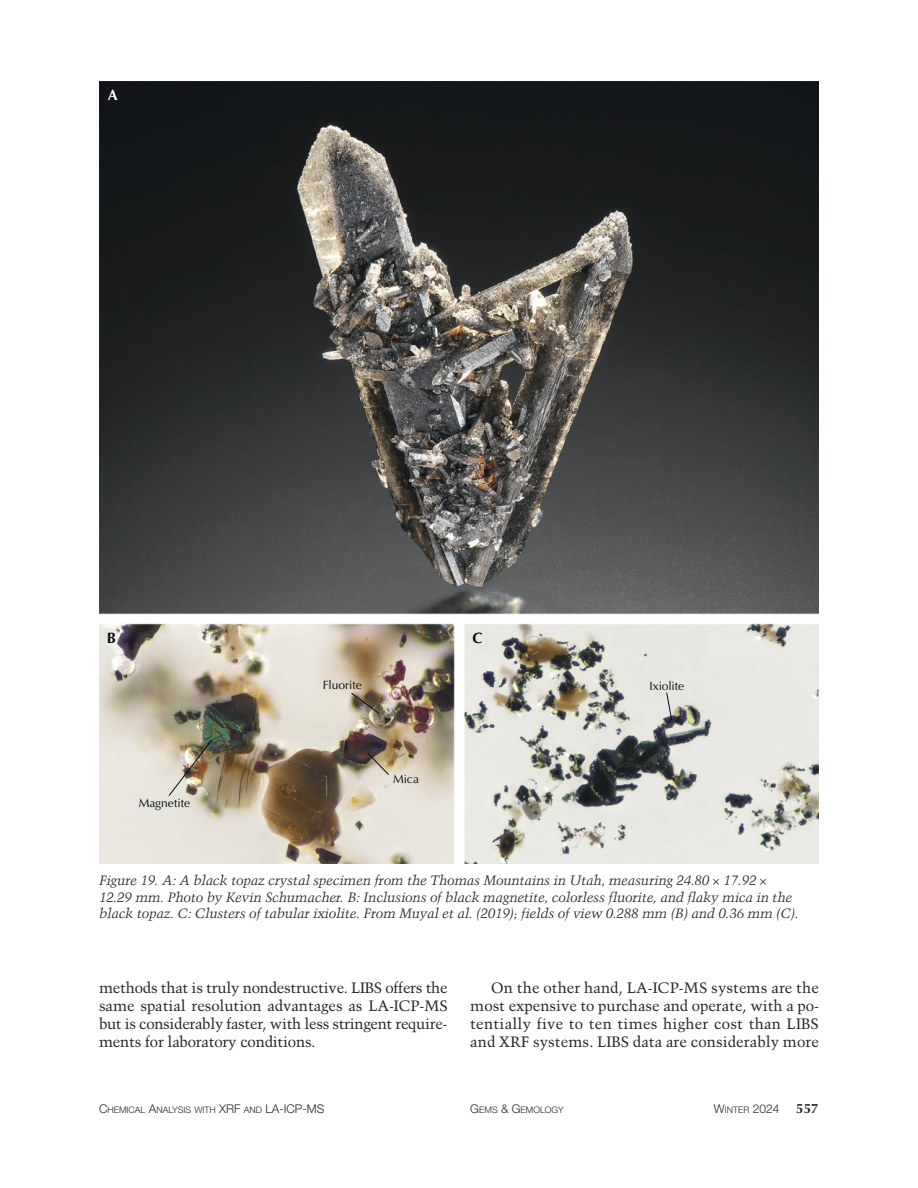
<style>
.page{position:relative;width:918px;height:1188px;background:#fff}
.page>*{position:absolute;margin:0;border:0;box-sizing:border-box;transform-origin:0 0}
.t1{font:15px/18px "Trump Mediaeval LT Std";color:#272526;text-align:justify}
.t2{font:700 15px "Optima LT Std";color:#000e13}
.t3{font:700 15px "Optima LT Std";color:#fff}
.t4{font:italic 13.5px/16.5px "Trump Mediaeval LT Std";letter-spacing:-.015em;color:#272526}
.t5{font:12px "Optima LT Std";color:#000e13}
.t6{font:300 12px "Helvetica Neue LT Std";color:#272526}
.t7{font:300 9px "Helvetica Neue LT Std";color:#272526}
.s1{font-size:12px}
.s2{font-size:9px}
.s3{font-family:"Optima LT Std";font-weight:700;font-size:13.5px}
</style>
<div class="page">
<img style="left:99px;top:81px;width:720px;height:783px">
<svg style="left:350px;top:692px;width:31px;height:23px"></svg>
<svg style="left:367px;top:752px;width:23px;height:24px"></svg>
<img style="left:168px;top:739px;width:45px;height:58px">
<svg style="left:666px;top:692px;width:7px;height:29px"></svg>
<p class="t3" style="left:108px;top:90px;width:12px">A</p>
<p class="t2" style="left:107px;top:633px;width:11px">B</p>
<p class="t2" style="left:473px;top:633px;width:12px">C</p>
<p class="t5" style="left:323px;top:678px;width:40px">Fluorite</p>
<p class="t5" style="left:139px;top:796px;width:53px">Magnetite</p>
<p class="t5" style="left:393px;top:772px;width:27px">Mica</p>
<p class="t5" style="left:649px;top:679px;width:36px">Ixiolite</p>
<p class="t4" style="left:99px;top:873px;width:701px">Figure 19. A: A black topaz crystal specimen from the Thomas Mountains in Utah, measuring 24.80 × 17.92 ×<br>12.29 mm. Photo by Kevin Schumacher. B: Inclusions of black magnetite, colorless fluorite, and flaky mica in the black topaz. C: Clusters of tabular ixiolite. From Muyal et al. (2019); fields of view 0.288 mm (B) and 0.36 mm (C).</p>
<p class="t1" style="left:99px;top:980px;width:350px">methods that is truly nondestructive. LIBS offers the same spatial resolution advantages as LA-ICP-MS but is considerably faster, with less stringent require&shy;ments for laboratory conditions.</p>
<p class="t1" style="left:470px;top:980px;width:350px;text-indent:21px">On the other hand, LA-ICP-MS systems are the most expensive to purchase and operate, with a po&shy;tentially five to ten times higher cost than LIBS and XRF systems. LIBS data are considerably more</p>
<p class="t7" style="left:99px;top:1104px;width:227px"><span class="s1">C</span>HEMICAL <span class="s1">A</span>NALYSIS WITH <span class="s1">XRF</span> AND <span class="s1">LA-ICP-MS</span></p>
<p class="t7" style="left:470px;top:1104px;width:95px"><span class="s1">G</span>EMS <span class="s1">&amp; G</span>EMOLOGY</p>
<p class="t6" style="left:714px;top:1101px;width:106px">W<span class="s2">INTER</span> 2024 <span class="s3">557</span></p>
</div>
